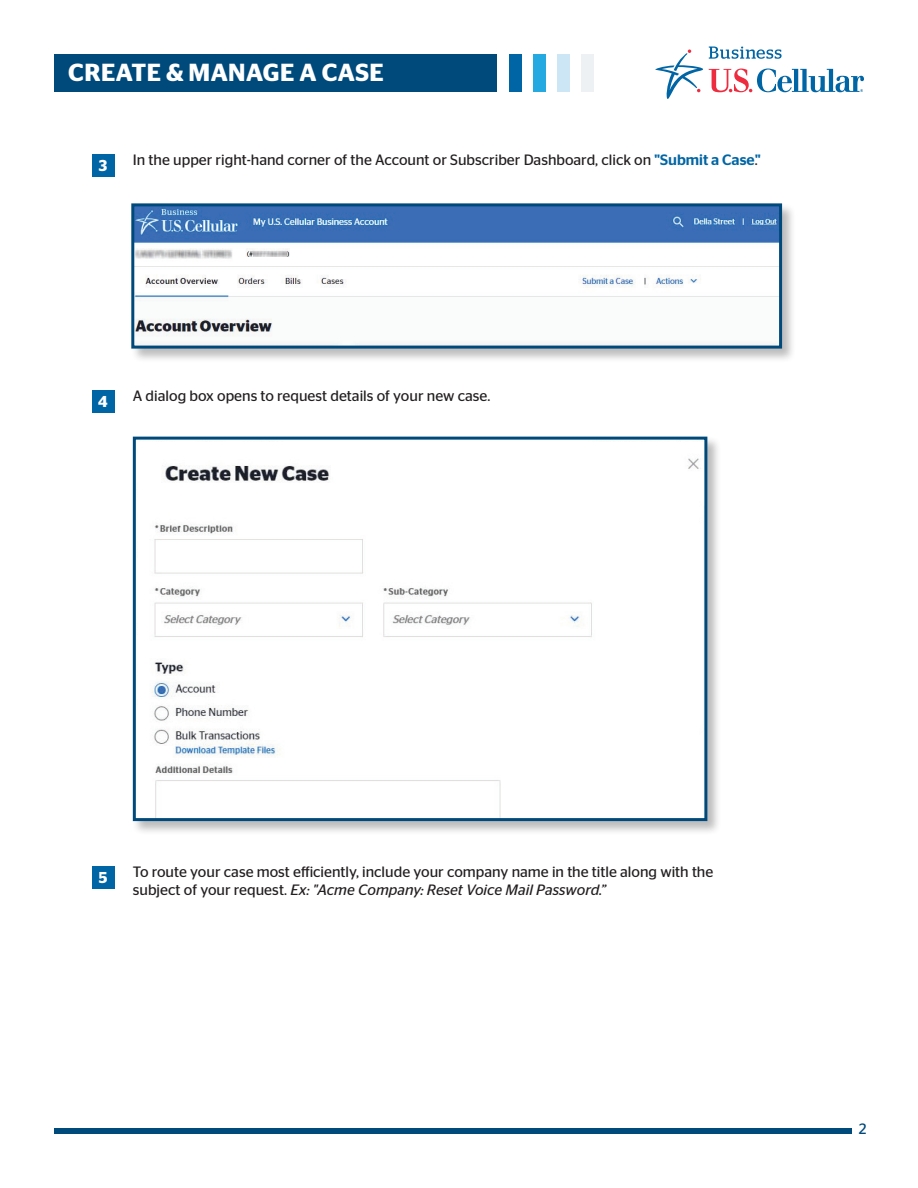
<style>
.page{position:relative;width:918px;height:1188px;background:#fff}
.page>*{position:absolute;margin:0;border:0;box-sizing:border-box;transform-origin:0 0}
.t1{font:600 24.6px "Stag Sans";letter-spacing:.02em;color:#fff}
.t2{font:600 15.75px "Stag Sans";color:#fff}
.t3{font:15px/18px "Stag Sans";color:#231f20}
.t4{font:15px "Stag Sans";color:#00497b}
.s1{font-weight:500;color:#0065a4}
.s2{font-style:italic}
</style>
<div class="page">
<svg style="left:655px;top:47px;width:209px;height:52px"></svg>
<div style="left:54px;top:54px;width:443px;height:38px;background:#00497b"></div>
<div style="left:509px;top:54px;width:12px;height:38px;background:#0065a4"></div>
<div style="left:557px;top:54px;width:13px;height:38px;background:#cce6f6"></div>
<div style="left:533px;top:54px;width:12px;height:38px;background:#24aae1"></div>
<div style="left:582px;top:54px;width:12px;height:38px;background:#edf1f3"></div>
<div style="left:54px;top:1129px;width:797px;height:5px;background:#00497b"></div>
<div style="left:92px;top:154px;width:22px;height:23px;background:#0065a4"></div>
<div style="left:92px;top:390px;width:22px;height:22px;background:#0065a4"></div>
<div style="left:92px;top:866px;width:22px;height:23px;background:#0065a4"></div>
<div style="left:130px;top:202px;width:667px;height:161px;background:#231f20;opacity:.3"></div>
<img style="left:135px;top:207px;width:643px;height:138px">
<div style="left:131px;top:203px;width:651px;height:146px;border:3px solid #00497b"></div>
<div style="left:132px;top:436px;width:590px;height:400px;background:#231f20;opacity:.3"></div>
<img style="left:137px;top:441px;width:566px;height:376px">
<div style="left:133px;top:437px;width:574px;height:384px;border:3px solid #00497b"></div>
<h1 class="t1" style="left:68px;top:58px;width:317px">CREATE &amp; MANAGE A CASE</h1>
<p class="t2" style="left:99px;top:157px;width:10px">3</p>
<p class="t3" style="left:133px;top:151px;width:629px">In the upper right-hand corner of the Account or Subscriber Dashboard, click on <span class="s1">"Submit a Case</span>.<span class="s1">"</span></p>
<p class="t2" style="left:98px;top:392px;width:11px">4</p>
<p class="t3" style="left:133px;top:386px;width:359px">A dialog box opens to request details of your new case.</p>
<p class="t2" style="left:99px;top:868px;width:10px">5</p>
<p class="t3" style="left:133px;top:862px;width:582px">To route your case most efficiently, include your company name in the title along with the subject of your request. <span class="s2">Ex: "Acme Company: Reset Voice Mail Password.”</span></p>
<p class="t4" style="left:859px;top:1120px;width:9px">2</p>
</div>
